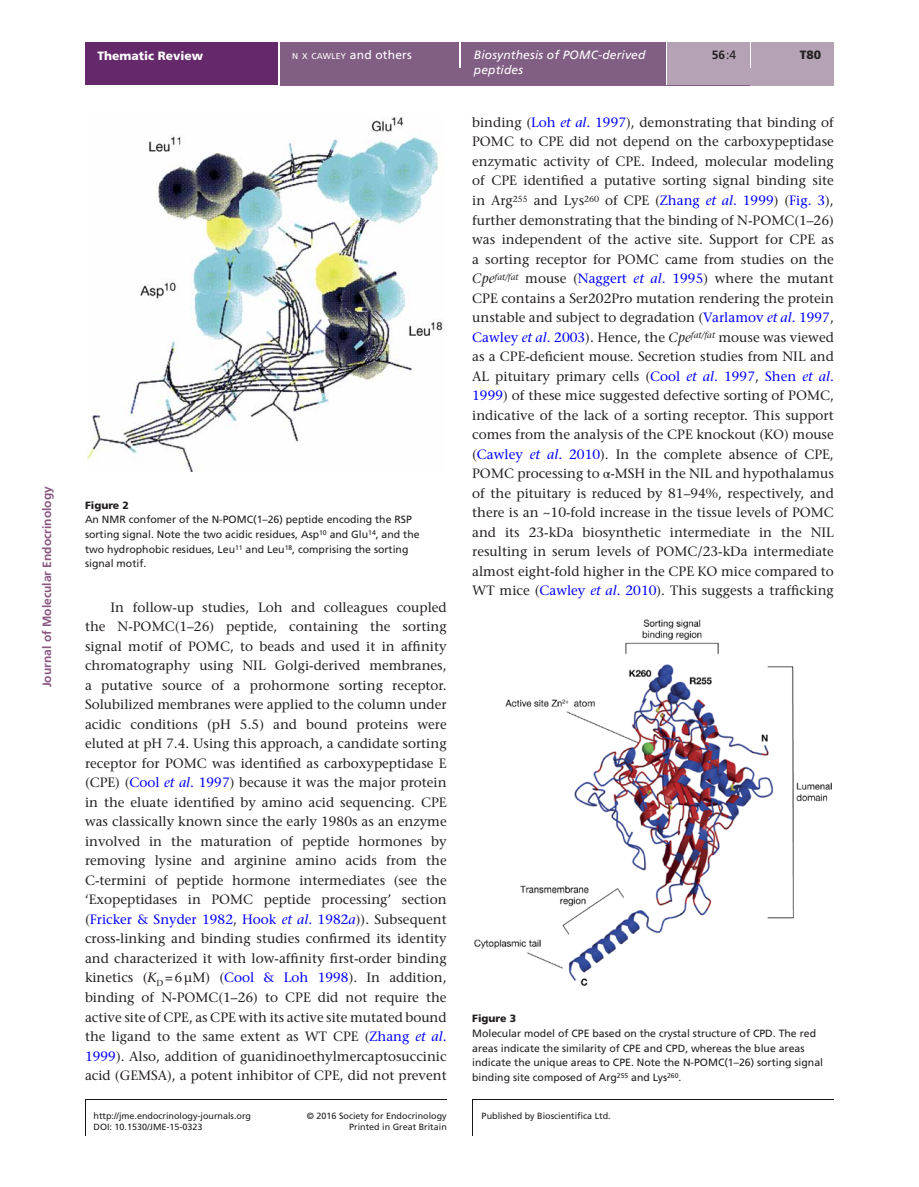
<style>
.page{position:relative;width:919px;height:1187px;background:#fff}
.page>*{position:absolute;margin:0;border:0;box-sizing:border-box;transform-origin:0 0}
.t1{font:500 13.5px/19.5px "Stone Serif Std";color:#231f20;text-align:justify}
.t2{font:italic 12px "Frutiger LT Std";letter-spacing:.015em;color:#fff}
.t3{font:700 12px "Frutiger LT Std";color:#895781}
.t4{font:12px "Frutiger LT Std";letter-spacing:.015em;color:#fff}
.t5{font:900 12px "Frutiger LT Std";color:#fff}
.t6{font:700 12px "Frutiger LT Std";color:#231f20}
.t7{font:900 12px "Frutiger LT Std";color:#231f20}
.t8{font:10.5px/14.7px "Frutiger LT Std";color:#231f20}
.t9{font:900 10.5px "Frutiger LT Std";color:#231f20}
.t10{font:9px/11.4px "Frutiger LT Std";color:#231f20;text-align:right}
.s1{font-size:8.4px}
.s2{font-weight:400}
.s3{color:#00f}
.s4{font-style:italic;color:#00f}
.s5{font-style:italic}
.s6{font-family:"STIX General";font-weight:400}
</style>
<div class="page">
<div style="left:85px;top:43px;width:194px;height:42px;background:#65296b"></div>
<div style="left:280px;top:51px;width:553px;height:34px;background:#815f84"></div>
<div style="left:280px;top:43px;width:179px;height:8px;background:#815f84"></div>
<hr style="left:459px;top:43px;width:2px;height:25px;background:#fff">
<div style="left:461px;top:43px;width:204px;height:42px;background:#815f84"></div>
<hr style="left:665px;top:43px;width:2px;height:42px;background:#fff">
<div style="left:667px;top:43px;width:82px;height:42px;background:#b5a2b5"></div>
<div style="left:749px;top:68px;width:84px;height:17px;background:#b5a2b5"></div>
<hr style="left:749px;top:43px;width:2px;height:25px;background:#fff">
<div style="left:751px;top:43px;width:82px;height:25px;background:#b5a2b5"></div>
<hr style="left:85px;top:1099px;width:1px;height:36px;background:#17141a">
<hr style="left:472px;top:1099px;width:1px;height:36px;background:#17141a">
<hr style="left:85px;top:1099px;width:361px;height:1px;background:#17141a">
<hr style="left:472px;top:1099px;width:361px;height:1px;background:#17141a">
<img style="left:474px;top:620px;width:357px;height:365px">
<img style="left:87px;top:117px;width:357px;height:354px">
<p class="t3" style="left:40px;top:687px;width:202px;rotate:-90deg">Journal of Molecular Endocrinology</p>
<p class="t5" style="left:97px;top:48px;width:107px">Thematic Review</p>
<p class="t4" style="left:292px;top:48px;width:121px"><span class="s1">N X CAWLEY</span> and others</p>
<p class="t2" style="left:474px;top:48px;width:173px">Biosynthesis of POMC-derived</p>
<p class="t7" style="left:799px;top:48px;width:23px">T80</p>
<p class="t2" style="left:474px;top:63px;width:51px">peptides</p>
<p class="t6" style="left:711px;top:48px;width:26px">56<span class="s2">:4</span></p>
<p class="t9" style="left:85px;top:498px;width:45px">Figure 2</p>
<p class="t8" style="left:85px;top:512px;width:336px">An NMR confomer of the N-POMC(1–26) peptide encoding the RSP sorting signal. Note the two acidic residues, Asp<sup>10</sup> and Glu<sup>14</sup>, and the two hydrophobic residues, Leu<sup>11</sup> and Leu<sup>18</sup>, comprising the sorting signal motif.</p>
<p class="t1" style="left:85px;top:597px;width:363px;text-indent:26px">In follow-up studies, Loh and colleagues coupled the N-POMC(1–26) peptide, containing the sorting signal motif of POMC, to beads and used it in affinity chromatography using NIL Golgi-derived membranes, a putative source of a prohormone sorting receptor.<br>Solubilized membranes were applied to the column under acidic conditions (pH 5.5) and bound proteins were eluted at pH 7.4. Using this approach, a candidate sorting receptor for POMC was identified as carboxypeptidase E (CPE) (<span class="s3">Cool</span> <span class="s4">et al</span><span class="s3">. 1997</span>) because it was the major protein in the eluate identified by amino acid sequencing. CPE was classically known since the early 1980s as an enzyme involved in the maturation of peptide hormones by removing lysine and arginine amino acids from the C-termini of peptide hormone intermediates (see the ‘Exopeptidases in POMC peptide processing’ section (<span class="s3">Fricker &amp; Snyder 1982</span>, <span class="s3">Hook</span> <span class="s4">et al</span><span class="s3">. 1982</span><span class="s4">a</span>)). Subsequent cross-linking and binding studies confirmed its identity and characterized it with low-affinity first-order binding kinetics (<span class="s5">K</span><sub>D</sub> =6µM) (<span class="s3">Cool &amp; Loh 1998</span>). In addition, binding of N-POMC(1–26) to CPE did not require the active site of CPE, as CPE with its active site mutated bound the ligand to the same extent as WT CPE (<span class="s3">Zhang</span> <span class="s4">et al</span><span class="s3">.<br>1999</span>). Also, addition of guanidinoethylmercaptosuccinic acid (GEMSA), a potent inhibitor of CPE, did not prevent</p>
<p class="t1" style="left:472px;top:112px;width:363px">binding (<span class="s3">Loh</span> <span class="s4">et al</span><span class="s3">. 1997</span>), demonstrating that binding of POMC to CPE did not depend on the carboxypeptidase enzymatic activity of CPE. Indeed, molecular modeling of CPE identified a putative sorting signal binding site in Arg<sup>255</sup> and Lys<sup>260</sup> of CPE (<span class="s3">Zhang</span> <span class="s4">et al</span><span class="s3">. 1999</span>) (<span class="s3">Fig. 3</span>), further demonstrating that the binding of N-POMC(1–26) was independent of the active site. Support for CPE as a sorting receptor for POMC came from studies on the <span class="s5">Cpe</span><sup>fat/fat</sup> mouse (<span class="s3">Naggert</span> <span class="s4">et al</span><span class="s3">. 1995</span>) where the mutant CPE contains a Ser202Pro mutation rendering the protein unstable and subject to degradation (<span class="s3">Varlamov</span> <span class="s4">et al</span><span class="s3">. 1997</span>, <span class="s3">Cawley</span> <span class="s4">et al</span><span class="s3">. 2003</span>). Hence, the <span class="s5">Cpe</span><sup>fat/fat</sup> mouse was viewed as a CPE-deficient mouse. Secretion studies from NIL and AL pituitary primary cells (<span class="s3">Cool</span> <span class="s4">et al</span><span class="s3">. 1997</span>, <span class="s3">Shen</span> <span class="s4">et al</span><span class="s3">.<br>1999</span>) of these mice suggested defective sorting of POMC, indicative of the lack of a sorting receptor. This support comes from the analysis of the CPE knockout (KO) mouse (<span class="s3">Cawley</span> <span class="s4">et al</span><span class="s3">. 2010</span>). In the complete absence of CPE, POMC processing to <span class="s6">α</span>-MSH in the NIL and hypothalamus of the pituitary is reduced by 81–94%, respectively, and there is an ~10-fold increase in the tissue levels of POMC and its 23-kDa biosynthetic intermediate in the NIL resulting in serum levels of POMC/23-kDa intermediate almost eight-fold higher in the CPE KO mice compared to WT mice (<span class="s3">Cawley</span> <span class="s4">et al</span><span class="s3">. 2010</span>). This suggests a trafficking</p>
<p class="t9" style="left:472px;top:1012px;width:45px">Figure 3</p>
<p class="t8" style="left:472px;top:1025px;width:352px">Molecular model of CPE based on the crystal structure of CPD. The red areas indicate the similarity of CPE and CPD, whereas the blue areas indicate the unique areas to CPE. Note the N-POMC(1–26) sorting signal binding site composed of Arg<sup>255</sup> and Lys<sup>260</sup>.</p>
<p class="t10" style="left:93px;top:1109px;width:159px">http://jme.endocrinology-journals.org</p>
<p class="t10" style="left:307px;top:1109px;width:141px">© 2016 Society for Endocrinology<br>Printed in Great Britain</p>
<p class="t10" style="left:481px;top:1110px;width:131px">Published by Bioscientifica Ltd.</p>
<p class="t10" style="left:93px;top:1121px;width:111px">DOI: 10.1530/JME-15-0323</p>
</div>
